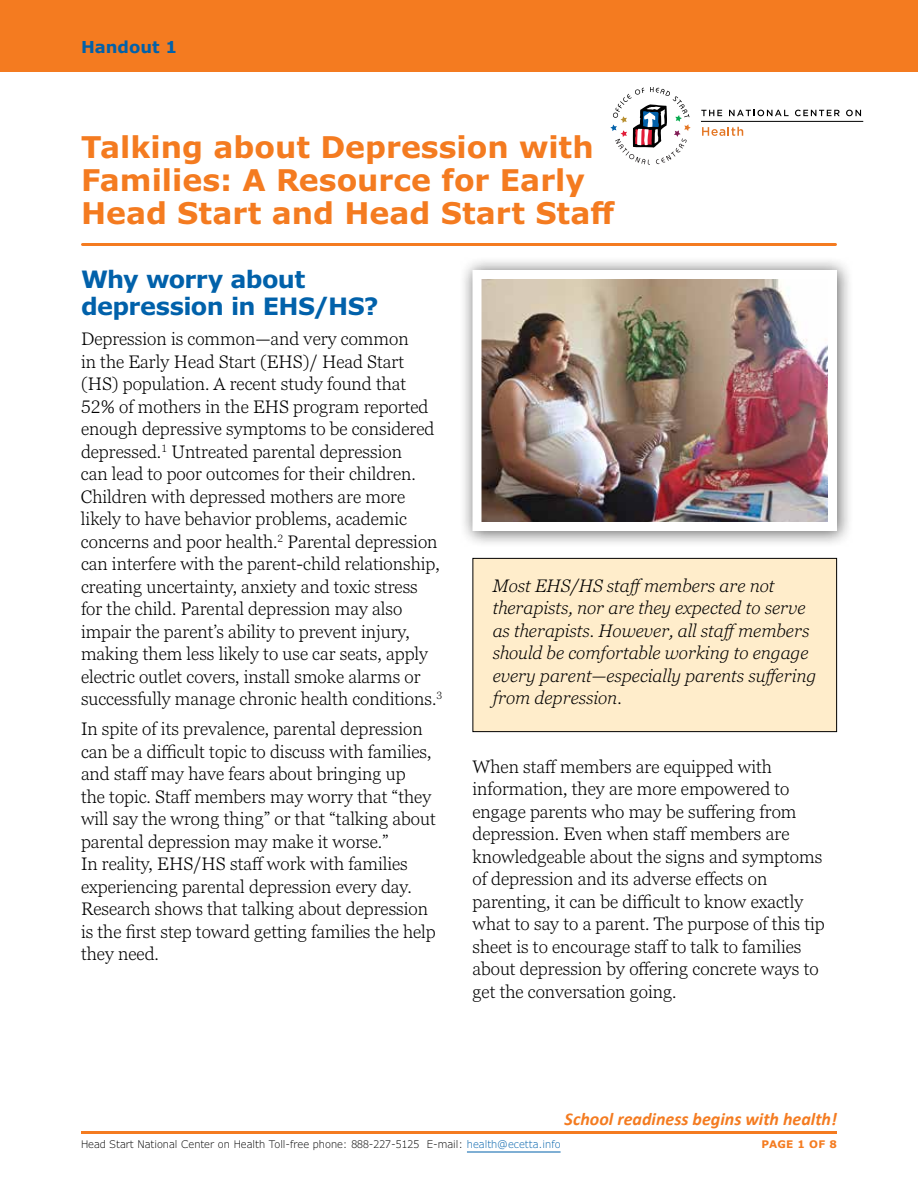
<style>
.page{position:relative;width:918px;height:1188px;background:#fff}
.page>*{position:absolute;margin:0;border:0;box-sizing:border-box;transform-origin:0 0}
.t1{font:700 30px/33px "Verdana Pro";color:#f47b20}
.t2{font:700 24px/27px "Verdana Pro";letter-spacing:-.03em;color:#0161aa}
.t3{font:300 18px/22.5px "Georgia Pro";color:#000}
.t4{font:italic 300 18px/22.5px "Georgia Pro";color:#000}
.t5{font:italic 700 18px "Calibri";color:#f47b20}
.t6{font:700 16.5px "Verdana Pro";color:#0161aa}
.t7{font:300 10.5px "Verdana Pro";color:#000}
.t8{font:700 10.5px "Verdana Pro";letter-spacing:.02em;color:#f47b20}
.s1{color:#0161aa}
</style>
<div class="page">
<div style="left:0;top:0;width:918px;height:72px;background:#f47b20"></div>
<hr style="left:82px;top:243px;width:754px;height:3px;background:#f47b20">
<hr style="left:701px;top:121px;width:162px;height:1px;background:#000">
<hr style="left:81px;top:1131px;width:756px;height:3px;background:#f47b20">
<hr style="left:467px;top:1152px;width:94px;height:1px;background:#0161aa">
<div style="left:473px;top:558px;width:364px;height:174px;background:#ffedcb"></div>
<div style="left:472px;top:558px;width:365px;height:174px;border:1px solid #000"></div>
<svg style="left:701px;top:110px;width:21px;height:6px"></svg>
<svg style="left:702px;top:127px;width:41px;height:9px"></svg>
<svg style="left:610px;top:87px;width:81px;height:78px"></svg>
<svg style="left:729px;top:110px;width:60px;height:6px"></svg>
<svg style="left:795px;top:110px;width:45px;height:6px"></svg>
<svg style="left:846px;top:110px;width:15px;height:6px"></svg>
<div style="left:459px;top:256px;width:394px;height:292px;background:#000;opacity:.6"></div>
<img style="left:482px;top:280px;width:345px;height:241px">
<div style="left:472px;top:270px;width:365px;height:261px;border:9px solid #fff"></div>
<p class="t6" style="left:81px;top:36px;width:98px">Handout 1</p>
<h1 class="t1" style="left:81px;top:131px;width:536px">Talking about Depression with<br>Families: A Resource for Early<br>Head Start and Head Start Staff</h1>
<h2 class="t2" style="left:81px;top:266px;width:299px">Why worry about depression in EHS/HS?</h2>
<p class="t3" style="left:81px;top:329px;width:363px">Depression is common—and very common<br>in the Early Head Start (EHS)/ Head Start (HS) population. A recent study found that 52% of mothers in the EHS program reported enough depressive symptoms to be considered depressed.<sup>1</sup> Untreated parental depression<br>can lead to poor outcomes for their children.<br>Children with depressed mothers are more likely to have behavior problems, academic concerns and poor health.<sup>2</sup> Parental depression can interfere with the parent-child relationship, creating uncertainty, anxiety and toxic stress for the child. Parental depression may also impair the parent’s ability to prevent injury, making them less likely to use car seats, apply electric outlet covers, install smoke alarms or successfully manage chronic health conditions.<sup>3</sup></p>
<p class="t3" style="left:81px;top:719px;width:356px">In spite of its prevalence, parental depression can be a difficult topic to discuss with families, and staff may have fears about bringing up<br>the topic. Staff members may worry that “they will say the wrong thing” or that “talking about parental depression may make it worse.”<br>In reality, EHS/HS staff work with families experiencing parental depression every day.<br>Research shows that talking about depression is the first step toward getting families the help they need.</p>
<p class="t4" style="left:493px;top:575px;width:325px">Most EHS/HS staffmembers are not therapists, nor are they expected to serve as therapists. However, all staffmembers should be comfortable working to engage every parent—especially parents suffering from depression.</p>
<p class="t3" style="left:472px;top:756px;width:354px">When staff members are equipped with information, they are more empowered to engage parents who may be suffering from depression. Even when staff members are knowledgeable about the signs and symptoms of depression and its adverse effects on parenting, it can be difficult to know exactly what to say to a parent. The purpose of this tip sheet is to encourage staff to talk to families about depression by offering concrete ways to get the conversation going.</p>
<p class="t5" style="left:565px;top:1108px;width:274px">School readiness begins with health!</p>
<p class="t7" style="left:81px;top:1137px;width:481px">Head Start National Center on Health Toll-free phone: 888-227-5125 E-mail: <span class="s1">health@ecetta.info</span></p>
<p class="t8" style="left:762px;top:1137px;width:77px">PAGE 1 OF 8</p>
</div>
